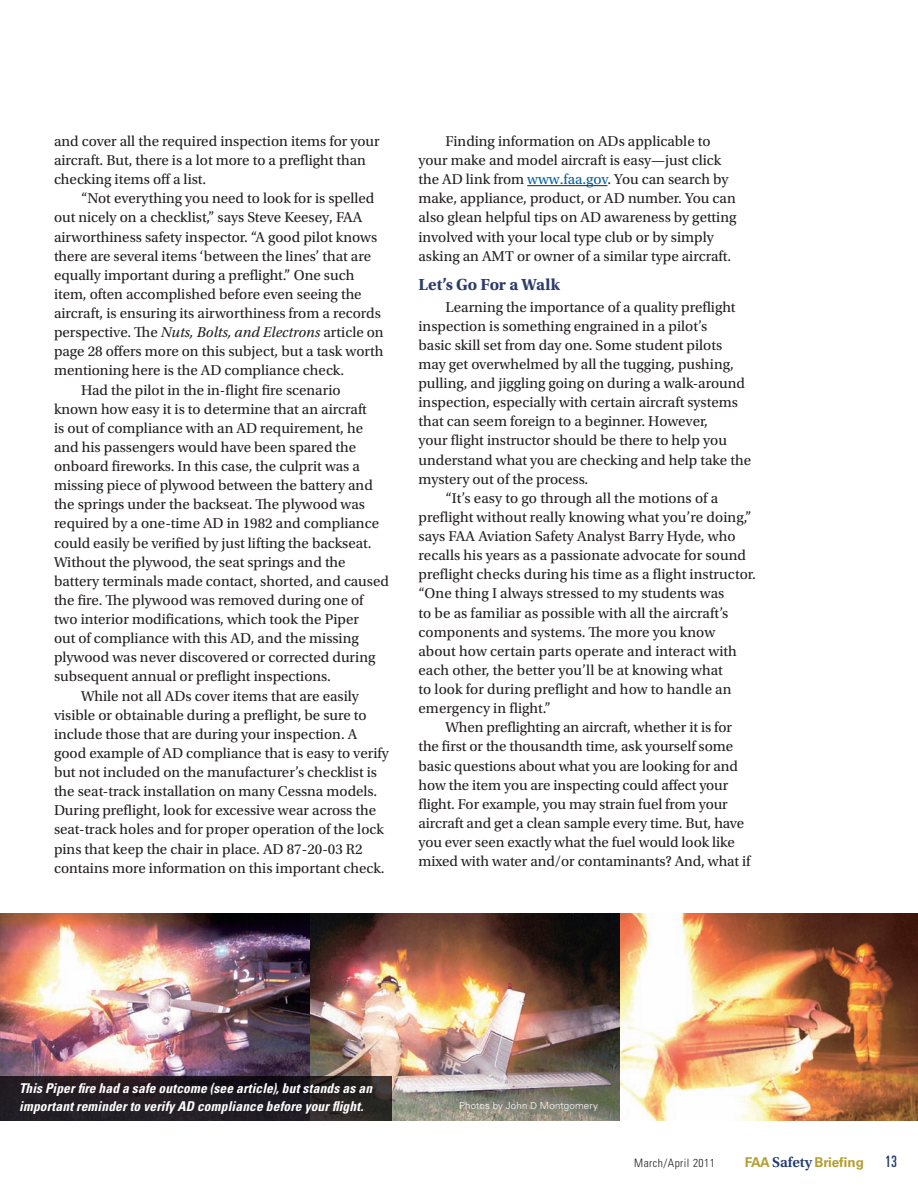
<style>
.page{position:relative;width:918px;height:1188px;background:#fff}
.page>*{position:absolute;margin:0;border:0;box-sizing:border-box;transform-origin:0 0}
.subhead_2{font:700 16.8px "Utopia Std";color:#2b3c6b}
.t1{font:ultra-condensed 15.75px "Univers LT Std";color:#253b6c}
.body1{font:15px/19.2px "Utopia Std";color:#231f20}
.t2{font:italic 700 condensed 13.5px/18px "Univers LT Std";letter-spacing:.01em;color:#fff}
.t3{font:700 13.5px "Univers LT Std";color:#b49e32}
.t4{font:300 condensed 11.55px "Univers LT Std";letter-spacing:.04em;color:#231f20}
.photo_credit{font:300 9.75px "Univers LT Std";letter-spacing:.015em;color:#fff}
.s1{font-style:italic}
.s2{color:#01609b}
.s3{font-family:"Utopia Std";font-weight:600;font-size:15px;color:#253b6c}
</style>
<div class="page">
<hr style="left:527px;top:185px;width:80px;height:1px;background:#231f20">
<img style="left:0;top:914px;width:918px;height:206px">
<svg style="left:0;top:1076px;width:392px;height:44px;background:#221d22"></svg>
<p class="body1" style="left:54px;top:132px;width:327px">and cover all the required inspection items for your aircraft. But, there is a lot more to a preflight than checking items off a list.</p>
<p class="body1" style="left:54px;top:189px;width:331px;text-indent:27px">“Not everything you need to look for is spelled out nicely on a checklist,” says Steve Keesey, FAA airworthiness safety inspector. “A good pilot knows there are several items ‘between the lines’ that are equally important during a preflight.” One such item, often accomplished before even seeing the aircraft, is ensuring its airworthiness from a records perspective. The <span class="s1">Nuts, Bolts, and Electrons</span> article on page 28 offers more on this subject, but a task worth mentioning here is the AD compliance check.</p>
<p class="body1" style="left:54px;top:380px;width:337px;text-indent:27px">Had the pilot in the in-flight fire scenario<br>known how easy it is to determine that an aircraft<br>is out of compliance with an AD requirement, he and his passengers would have been spared the onboard fireworks. In this case, the culprit was a missing piece of plywood between the battery and the springs under the backseat. The plywood was required by a one-time AD in 1982 and compliance could easily be verified by just lifting the backseat.<br>Without the plywood, the seat springs and the battery terminals made contact, shorted, and caused the fire. The plywood was removed during one of two interior modifications, which took the Piper<br>out of compliance with this AD, and the missing plywood was never discovered or corrected during subsequent annual or preflight inspections.</p>
<p class="body1" style="left:54px;top:686px;width:336px;text-indent:27px">While not all ADs cover items that are easily visible or obtainable during a preflight, be sure to include those that are during your inspection. A good example of AD compliance that is easy to verify but not included on the manufacturer’s checklist is the seat-track installation on many Cessna models.<br>During preflight, look for excessive wear across the seat-track holes and for proper operation of the lock pins that keep the chair in place. AD 87-20-03 R2 contains more information on this important check.</p>
<p class="body1" style="left:418px;top:132px;width:319px;text-indent:27px">Finding information on ADs applicable to your make and model aircraft is easy—just click the AD link from <span class="s2">www.faa.gov</span>. You can search by make, appliance, product, or AD number. You can also glean helpful tips on AD awareness by getting involved with your local type club or by simply asking an AMT or owner of a similar type aircraft.</p>
<p class="subhead_2" style="left:418px;top:275px;width:143px">Let’s Go For a Walk</p>
<p class="body1" style="left:418px;top:297px;width:334px;text-indent:27px">Learning the importance of a quality preflight inspection is something engrained in a pilot’s<br>basic skill set from day one. Some student pilots may get overwhelmed by all the tugging, pushing, pulling, and jiggling going on during a walk-around inspection, especially with certain aircraft systems that can seem foreign to a beginner. However,<br>your flight instructor should be there to help you understand what you are checking and help take the mystery out of the process.</p>
<p class="body1" style="left:418px;top:489px;width:339px;text-indent:27px">“It’s easy to go through all the motions of a preflight without really knowing what you’re doing,” says FAA Aviation Safety Analyst Barry Hyde, who recalls his years as a passionate advocate for sound preflight checks during his time as a flight instructor. “One thing I always stressed to my students was<br>to be as familiar as possible with all the aircraft’s components and systems. The more you know about how certain parts operate and interact with each other, the better you’ll be at knowing what<br>to look for during preflight and how to handle an emergency in flight.”</p>
<p class="body1" style="left:418px;top:718px;width:333px;text-indent:27px">When preflighting an aircraft, whether it is for the first or the thousandth time, ask yourself some basic questions about what you are looking for and how the item you are inspecting could affect your flight. For example, you may strain fuel from your aircraft and get a clean sample every time. But, have you ever seen exactly what the fuel would look like mixed with water and/or contaminants? And, what if</p>
<p class="t2" style="left:19px;top:1079px;width:355px">This Piper fire had a safe outcome (see article), but stands as an important reminder to verify AD compliance before your flight.</p>
<p class="photo_credit" style="left:459px;top:1099px;width:141px">Photos by John D Montgomery</p>
<p class="t4" style="left:634px;top:1156px;width:82px">March/April 2011</p>
<p class="t3" style="left:745px;top:1154px;width:121px">FAA <span class="s3">Safety</span> Briefing</p>
<p class="t1" style="left:885px;top:1152px;width:13px">13</p>
</div>
